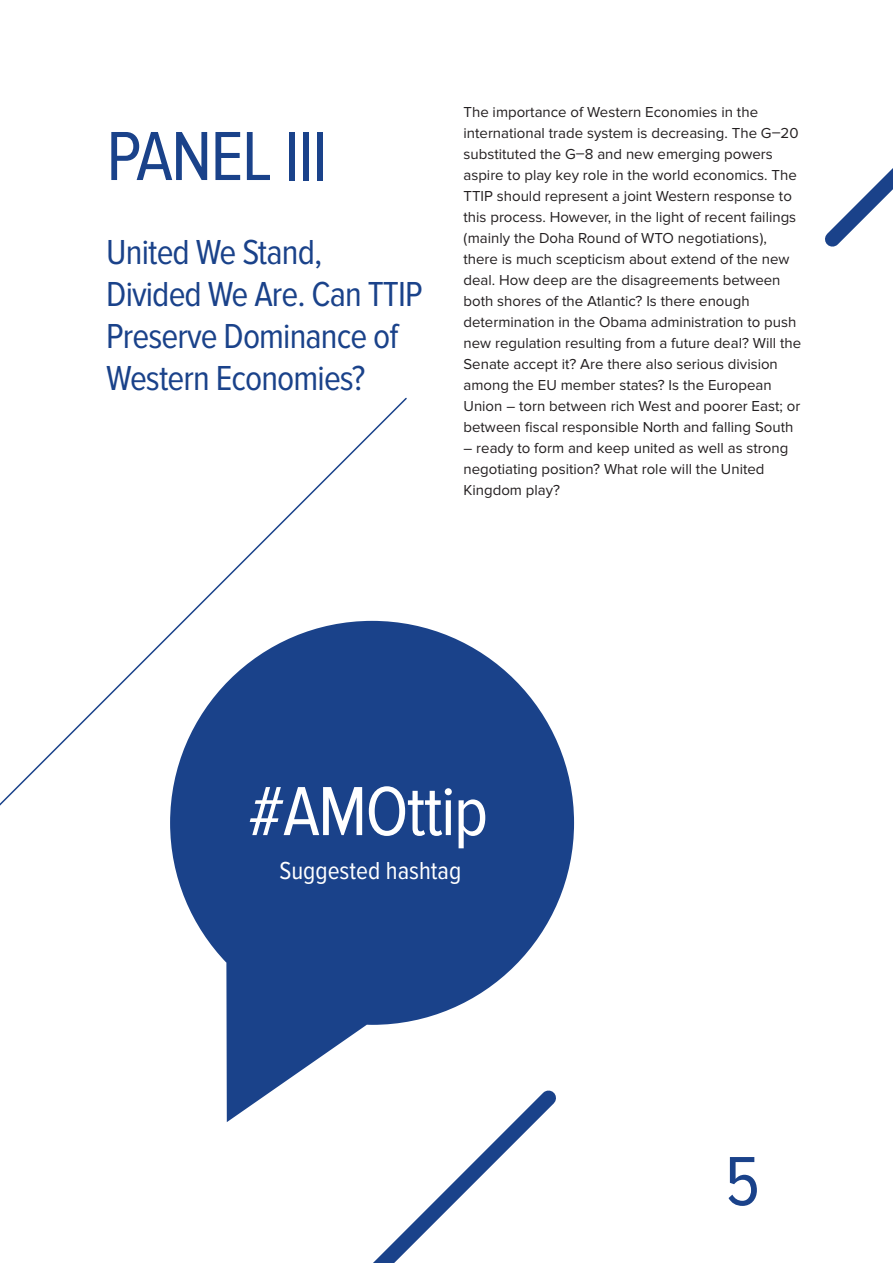
<style>
.page{position:relative;width:893px;height:1263px;background:#fff}
.page>*{position:absolute;margin:0;border:0;box-sizing:border-box;transform-origin:0 0}
.t1{font:72px "Proxima Nova Cond";letter-spacing:-.025em;color:#1a428a}
.t2{font:72px "Proxima Nova Cond";letter-spacing:-.025em;color:#fff}
.t3{font:36px/42px "Proxima Nova Cond";letter-spacing:-.025em;color:#1a428a}
.t4{font:25.5px "Proxima Nova Cond";color:#fff}
.t5{font:15px/21px "Proxima Nova";color:#231f20}
</style>
<div class="page">
<svg style="left:0;top:397px;width:407px;height:409px"></svg>
<svg style="left:373px;top:1122px;width:162px;height:141px"></svg>
<svg style="left:825px;top:168px;width:68px;height:79px"></svg>
<svg style="left:170px;top:621px;width:404px;height:501px;fill:#1a428a"></svg>
<h1 class="t1" style="left:106px;top:129px;width:223px">PANEL III</h1>
<h2 class="t3" style="left:106px;top:235px;width:318px">United We Stand,<br>Divided We Are. Can TTIP<br>Preserve Dominance of<br>Western Economies?</h2>
<p class="t5" style="left:463px;top:103px;width:339px">The importance of Western Economies in the international trade system is decreasing. The G–20 substituted the G–8 and new emerging powers aspire to play key role in the world economics. The TTIP should represent a joint Western response to this process. However, in the light of recent failings ( mainly the Doha Round of WTO negotiations ), there is much scepticism about extend of the new deal. How deep are the disagreements between both shores of the Atlantic? Is there enough determination in the Obama administration to push new regulation resulting from a future deal? Will the Senate accept it? Are there also serious division among the EU member states? Is the European Union – torn between rich West and poorer East; or between fiscal responsible North and falling South</p>
<p class="t5" style="left:463px;top:439px;width:326px">– ready to form and keep united as well as strong negotiating position? What role will the United<br>Kingdom play?</p>
<h1 class="t2" style="left:248px;top:784px;width:241px">#AMOttip</h1>
<h3 class="t4" style="left:279px;top:861px;width:183px">Suggested hashtag</h3>
<h1 class="t1" style="left:725px;top:1154px;width:37px">5</h1>
</div>
